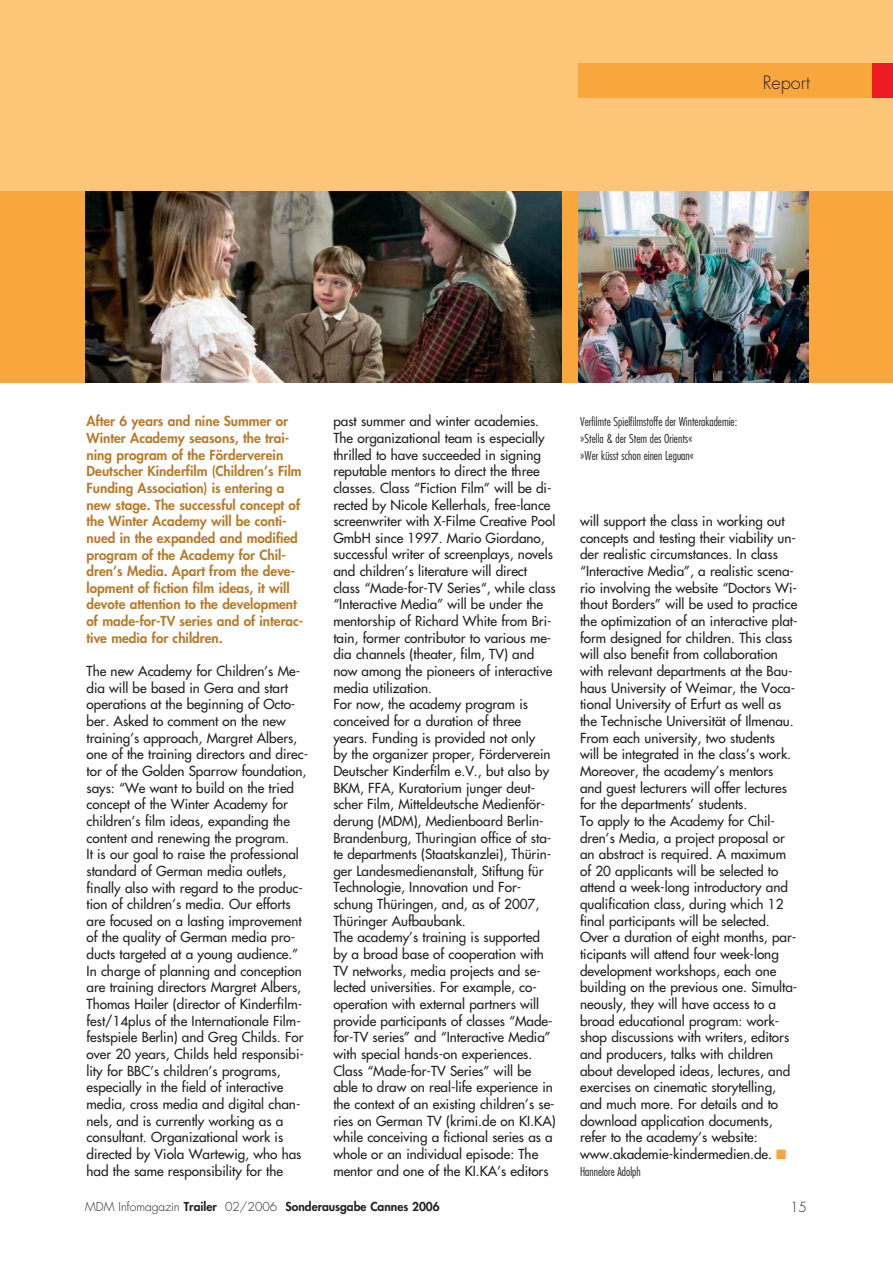
<style>
.page{position:relative;width:893px;height:1263px;background:#fff}
.page>*{position:absolute;margin:0;border:0;box-sizing:border-box;transform-origin:0 0}
.t1{font:300 18px "Futura";color:#231f20}
.t2{font:13.5px/16.6px "Futura";color:#231f20}
.t3{font:800 13.5px/16.6px "Futura";color:#b97c2c}
.t4{font:300 13.5px "Futura";color:#231f20}
.t5{font:300 condensed 12px/16.6px "Futura";color:#231f20}
.t6{font:800 12px "Futura";color:#231f20}
.s1{color:#faa63f}
.s2{font-weight:300}
</style>
<div class="page">
<div style="left:0;top:0;width:892px;height:383px;background:#fdc578"></div>
<div style="left:0;top:191px;width:892px;height:192px;background:#faa63f"></div>
<img style="left:85px;top:191px;width:476px;height:192px">
<img style="left:578px;top:191px;width:230px;height:192px">
<div style="left:578px;top:64px;width:314px;height:34px;background:#faa63f"></div>
<div style="left:872px;top:64px;width:20px;height:34px;background:#ed1c24"></div>
<h1 class="t1" style="left:762px;top:74px;width:48px">Report</h1>
<p class="t3" style="left:87px;top:414px;width:218px">After 6 years and nine Summer or Winter Academy seasons, the trai&shy;ning program of the Förderverein Deutscher Kinderfilm (Children’s Film Funding Association) is entering a new stage. The successful concept of the Winter Academy will be conti&shy;nued in the expanded and modified program of the Academy for Chil&shy;dren’s Media. Apart from the deve&shy;lopment of fiction film ideas, it will devote attention to the development of made-for-TV series and of interac&shy;tive media for children.</p>
<p class="t2" style="left:87px;top:664px;width:223px">The new Academy for Children’s Me&shy;dia will be based in Gera and start operations at the beginning of Octo&shy;ber. Asked to comment on the new training’s approach, Margret Albers, one of the training directors and direc&shy;tor of the Golden Sparrow foundation, says: “We want to build on the tried concept of the Winter Academy for children’s film ideas, expanding the content and renewing the program.<br>It is our goal to raise the professional standard of German media outlets, finally also with regard to the produc&shy;tion of children’s media. Our efforts are focused on a lasting improvement of the quality of German media pro&shy;ducts targeted at a young audience.” In charge of planning and conception are training directors Margret Albers, Thomas Hailer (director of Kinderfilm&shy;fest/14plus of the Internationale Film&shy;festspiele Berlin) and Greg Childs. For over 20 years, Childs held responsibi&shy;lity for BBC’s children’s programs, especially in the field of interactive media, cross media and digital chan&shy;nels, and is currently working as a consultant. Organizational work is directed by Viola Wartewig, who has had the same responsibility for the</p>
<p class="t2" style="left:333px;top:414px;width:224px">past summer and winter academies.<br>The organizational team is especially thrilled to have succeeded in signing reputable mentors to direct the three classes. Class “Fiction Film” will be di&shy;rected by Nicole Kellerhals, free-lance screenwriter with X-Filme Creative Pool GmbH since 1997. Mario Giordano, successful writer of screenplays, novels and children’s literature will direct class “Made-for-TV Series“, while class “Interactive Media” will be under the mentorship of Richard White from Bri&shy;tain, former contributor to various me&shy;dia channels (theater, film, TV) and now among the pioneers of interactive media utilization.<br>For now, the academy program is conceived for a duration of three years. Funding is provided not only<br>by the organizer proper, Förderverein Deutscher Kinderfilm e.V., but also by BKM, FFA, Kuratorium junger deut&shy;scher Film, Mitteldeutsche Medienför&shy;derung (MDM), Medienboard Berlin-Brandenburg, Thuringian office of sta&shy;te departments (Staatskanzlei), Thürin&shy;ger Landesmedienanstalt, Stiftung für Technologie, Innovation und For&shy;schung Thüringen, and, as of 2007, Thüringer Aufbaubank.<br>The academy’s training is supported by a broad base of cooperation with TV networks, media projects and se&shy;lected universities. For example, co&shy;operation with external partners will provide participants of classes “Made&shy;for-TV series” and “Interactive Media” with special hands-on experiences.<br>Class “Made-for-TV Series” will be able to draw on real-life experience in the context of an existing children’s se&shy;ries on German TV (krimi.de on KI.KA) while conceiving a fictional series as a whole or an individual episode: The mentor and one of the KI.KA’s editors</p>
<p class="t5" style="left:580px;top:414px;width:159px">Verfilmte Spielfilmstoffe der Winterakademie: »Stella &amp; der Stern des Orients«<br>»Wer küsst schon einen Leguan«</p>
<p class="t2" style="left:580px;top:514px;width:219px">will support the class in working out concepts and testing their viability un&shy;der realistic circumstances. In class “Interactive Media”, a realistic scena&shy;rio involving the website “Doctors Wi&shy;thout Borders” will be used to practice the optimization of an interactive plat&shy;form designed for children. This class will also benefit from collaboration with relevant departments at the Bau&shy;haus University of Weimar, the Voca&shy;tional University of Erfurt as well as the Technische Universität of Ilmenau.<br>From each university, two students<br>will be integrated in the class’s work.<br>Moreover, the academy’s mentors and guest lecturers will offer lectures for the departments’ students.<br>To apply to the Academy for Chil&shy;dren’s Media, a project proposal or an abstract is required. A maximum of 20 applicants will be selected to attend a week-long introductory and qualification class, during which 12 final participants will be selected.<br>Over a duration of eight months, par&shy;ticipants will attend four week-long development workshops, each one building on the previous one. Simulta&shy;neously, they will have access to a broad educational program: work&shy;shop discussions with writers, editors and producers, talks with children about developed ideas, lectures, and exercises on cinematic storytelling, and much more. For details and to download application documents, refer to the academy’s website: www.akademie-kindermedien.de. <span class="s1">■</span></p>
<p class="t5" style="left:580px;top:1164px;width:62px">Hannelore Adolph</p>
<p class="t6" style="left:85px;top:1201px;width:356px"><span class="s2">MDM Infomagazin</span> Trailer <span class="s2">02/2006</span> Sonderausgabe Cannes 2006</p>
<p class="t4" style="left:790px;top:1201px;width:18px">15</p>
</div>
